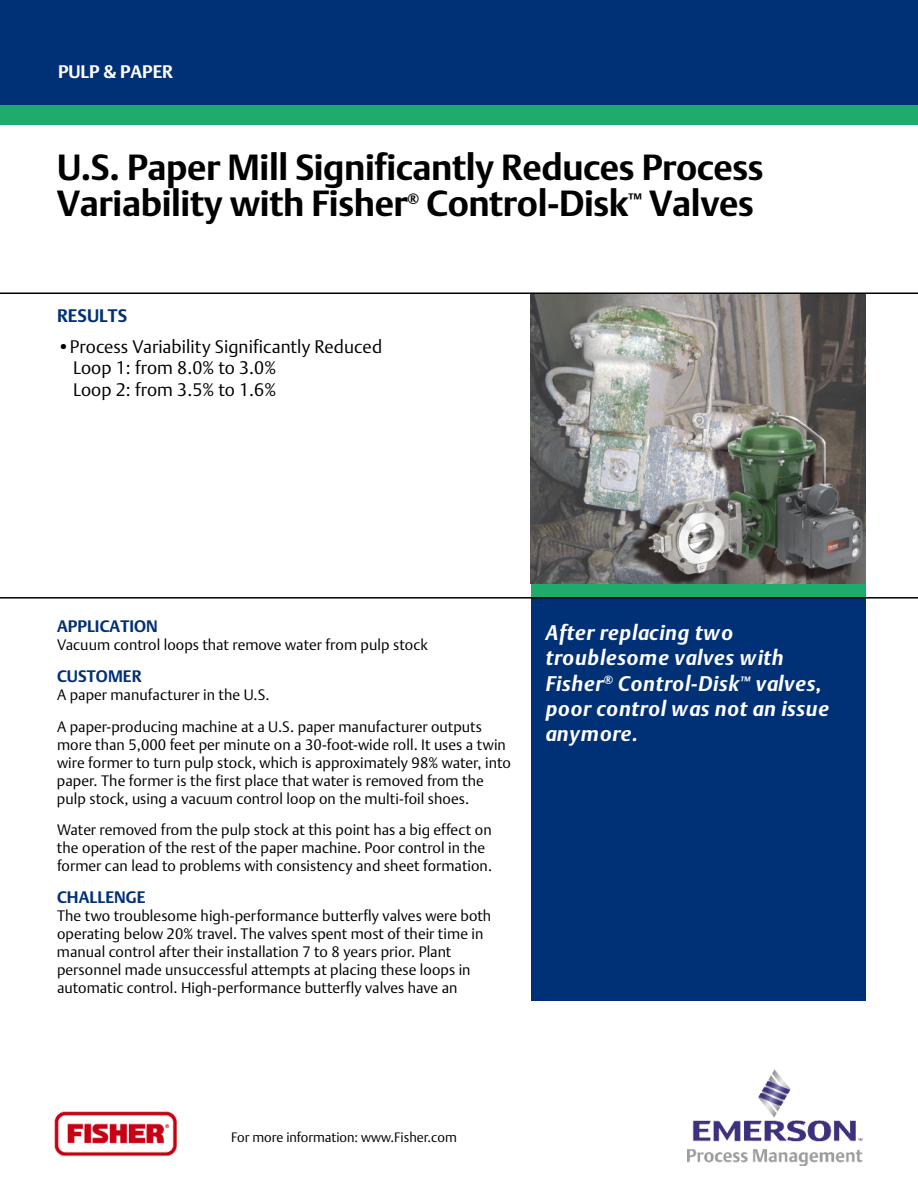
<style>
.page{position:relative;width:918px;height:1188px;background:#fff}
.page>*{position:absolute;margin:0;border:0;box-sizing:border-box;transform-origin:0 0}
.t1{font:700 36px/36px "DTL Argo T";letter-spacing:-.01em;color:#000}
.t2{font:italic 700 21px/25.2px "DTL Argo T";letter-spacing:.035em;color:#fff}
.t3{font:18px/21.6px "DTL Argo T Light";letter-spacing:.005em;color:#000}
.t4{font:700 18px "DTL Argo T";color:#fff}
.t5{font:700 18px "DTL Argo T";letter-spacing:.005em;color:#003075}
.t6{font:700 16.5px "DTL Argo T";letter-spacing:.005em;color:#003075}
.t7{font:15px/18px "DTL Argo T Light";letter-spacing:.005em;color:#000}
.t8{font:700 15px "DTL Argo T";color:#000}
.t9{font:13.5px "DTL Argo T Light";color:#000}
</style>
<div class="page">
<img style="left:531px;top:294px;width:335px;height:290px">
<div style="left:531px;top:584px;width:335px;height:14px;background:#1fab6c"></div>
<div style="left:531px;top:597px;width:335px;height:403px;background:#003075"></div>
<img style="left:687px;top:1070px;width:175px;height:95px">
<hr style="left:0;top:292px;width:918px;height:2px;background:#000">
<hr style="left:0;top:597px;width:918px;height:2px;background:#000">
<img style="left:55px;top:1111px;width:121px;height:45px">
<div style="left:0;top:0;width:918px;height:107px;background:#003075"></div>
<div style="left:0;top:105px;width:918px;height:19px;background:#1fab6c"></div>
<p class="t4" style="left:58px;top:61px;width:116px">PULP &amp; PAPER</p>
<h1 class="t1" style="left:57px;top:150px;width:708px">U.S. Paper Mill Significantly Reduces Process<br>Variability with Fisher</h1>
<p class="t8" style="left:408px;top:190px;width:13px">®</p>
<h1 class="t1" style="left:427px;top:186px;width:204px">Control-Disk</h1>
<p class="t8" style="left:629px;top:190px;width:15px">™</p>
<h1 class="t1" style="left:649px;top:186px;width:106px">Valves</h1>
<p class="t5" style="left:57px;top:305px;width:72px">RESULTS</p>
<p class="t3" style="left:73px;top:336px;width:310px;text-indent:-16px">•Process Variability Significantly Reduced<br>Loop 1: from 8.0% to 3.0%<br>Loop 2: from 3.5% to 1.6%</p>
<p class="t6" style="left:57px;top:617px;width:102px">APPLICATION</p>
<p class="t7" style="left:57px;top:636px;width:372px">Vacuum control loops that remove water from pulp stock</p>
<p class="t6" style="left:57px;top:666px;width:86px">CUSTOMER</p>
<p class="t7" style="left:57px;top:679px;width:427px;line-height:31.8px">A paper manufacturer in the U.S.<br>A paper-producing machine at a U.S. paper manufacturer outputs</p>
<p class="t7" style="left:57px;top:735px;width:455px">more than 5,000 feet per minute on a 30-foot-wide roll. It uses a twin wire former to turn pulp stock, which is approximately 98% water, into paper. The former is the first place that water is removed from the pulp stock, using a vacuum control loop on the multi-foil shoes.</p>
<p class="t7" style="left:57px;top:821px;width:437px">Water removed from the pulp stock at this point has a big effect on the operation of the rest of the paper machine. Poor control in the former can lead to problems with consistency and sheet formation.</p>
<p class="t6" style="left:57px;top:888px;width:90px">CHALLENGE</p>
<p class="t7" style="left:57px;top:907px;width:436px">The two troublesome high-performance butterfly valves were both operating below 20% travel. The valves spent most of their time in manual control after their installation 7 to 8 years prior. Plant personnel made unsuccessful attempts at placing these loops in automatic control. High-performance butterfly valves have an</p>
<h2 class="t2" style="left:546px;top:620px;width:285px">After replacing two troublesome valves with<br>Fisher<sup>®</sup> Control-Disk<sup>™</sup> valves, poor control was not an issue anymore.</h2>
<p class="t9" style="left:231px;top:1130px;width:227px">For more information: www.Fisher.com</p>
</div>
